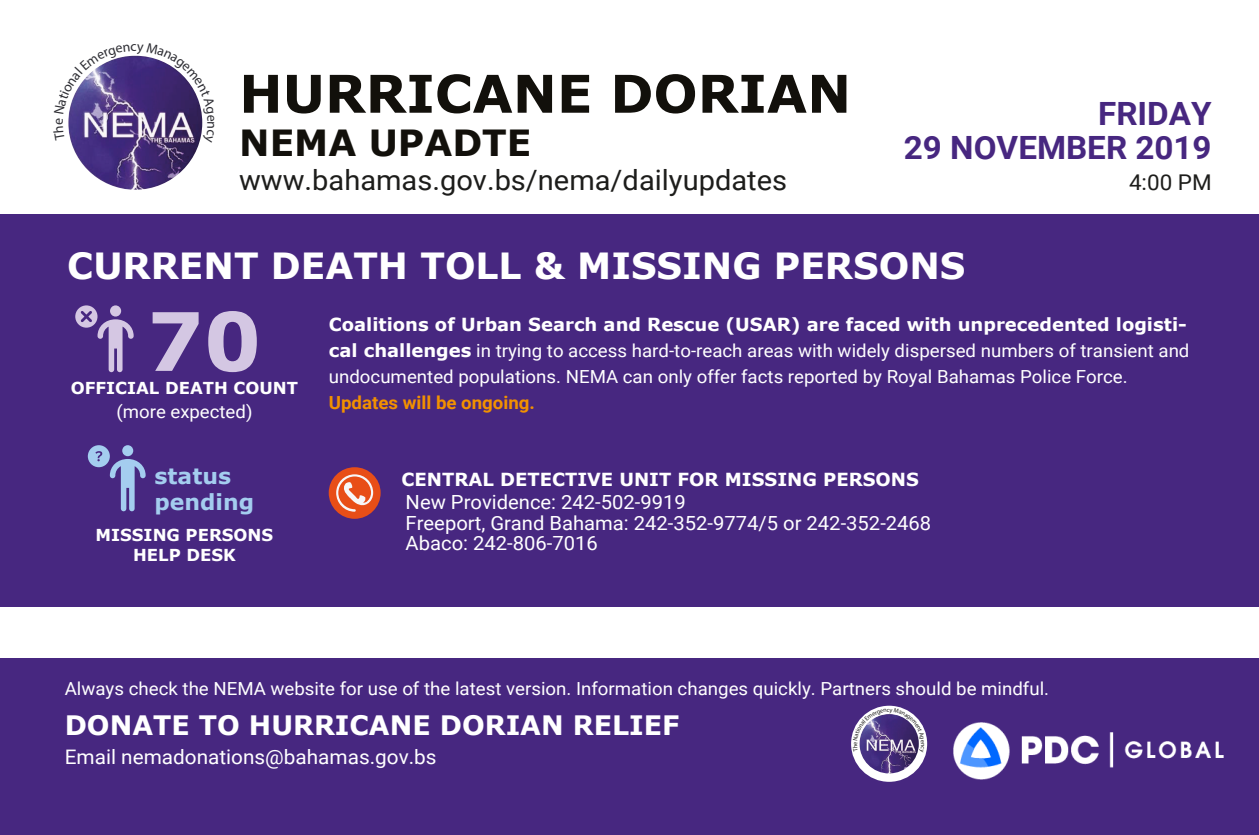
<style>
.page{position:relative;width:1259px;height:835px;background:#fff}
.page>*{position:absolute;margin:0;border:0;box-sizing:border-box;transform-origin:0 0}
.t1{font:700 80.6px "Verdana";color:#d4c7e3}
.t2{font:700 52px "Verdana";color:#12100b}
.t3{font:700 36px "Verdana";color:#fff}
.t4{font:700 36px "Verdana";color:#12100b}
.t5{font:700 32px/34.4px "Roboto";color:#472780;text-align:right;scale:1.04 1}
.t6{font:28px "Roboto";color:#1d1d1b;scale:1.04 1}
.t7{font:700 26.8px "Verdana";color:#fff}
.t8{font:700 22px/26.4px "Verdana";color:#a4cdef}
.t9{font:21.6px "Roboto";color:#1d1d1b;scale:1.04 1}
.t10{font:20px "Roboto";color:#fff;scale:1.04 1}
.t11{font:19.4px/20.4px "Roboto";color:#fff;scale:1.04 1}
.t12{font:18px/26px "Roboto";color:#fff;scale:1.04 1}
.t13{font:700 18px "Verdana";color:#fff}
.t14{font:700 18px "Roboto";color:#f29100;scale:1.04 1}
.t15{font:700 16.4px/19.8px "Verdana";color:#fff;text-align:center}
.s1{font-family:"Verdana";font-weight:700}
</style>
<div class="page">
<div style="left:0;top:214px;width:1258px;height:392px;background:#472780"></div>
<svg style="left:75px;top:305px;width:59px;height:67px"></svg>
<svg style="left:110px;top:459px;width:36px;height:52px"></svg>
<div style="left:122px;top:445px;width:11px;height:11px;background:#a4cdef;border-radius:50%"></div>
<div style="left:88px;top:445px;width:22px;height:22px;background:#a4cdef;border-radius:50%"></div>
<svg style="left:95px;top:451px;width:7px;height:10px"></svg>
<img style="left:68px;top:56px;width:134px;height:134px;border-radius:67px">
<div style="left:328px;top:467px;width:52px;height:51px;background:#e84e17;border-radius:50%"></div>
<svg style="left:336px;top:474px;width:37px;height:37px"></svg>
<div style="left:0;top:658px;width:1258px;height:176px;background:#472780"></div>
<img style="left:953px;top:722px;width:269px;height:56px">
<svg style="left:850px;top:705px;width:76px;height:76px"></svg>
<img style="left:859px;top:713px;width:59px;height:60px;border-radius:30px">
<svg style="left:68px;top:55px;width:135px;height:88px"></svg>
<svg style="left:852px;top:707px;width:72px;height:44px"></svg>
<h2 class="t2" style="left:239px;top:60px;width:613px">HURRICANE DORIAN</h2>
<h3 class="t4" style="left:239px;top:119px;width:294px">NEMA UPADTE</h3>
<h3 class="t6" style="left:239px;top:160px;width:528px">www.bahamas.gov.bs/nema/dailyupdates</h3>
<p class="t9" style="left:1128px;top:167px;width:81px">4:00 PM</p>
<h3 class="t5" style="left:903px;top:95px;width:297px">FRIDAY<br>29 NOVEMBER 2019</h3>
<h3 class="t3" style="left:67px;top:243px;width:899px">CURRENT DEATH TOLL &amp; MISSING PERSONS</h3>
<h1 class="t1" style="left:146px;top:289px;width:116px">70</h1>
<p class="t15" style="left:71px;top:378px;width:229px">OFFICIAL DEATH COUNT</p>
<p class="t12" style="left:116px;top:397px;width:132px">(more expected)</p>
<p class="t8" style="left:154px;top:462px;width:101px">status pending</p>
<p class="t15" style="left:96px;top:525px;width:179px">MISSING PERSONS<br>HELP DESK</p>
<p class="t13" style="left:329px;top:312px;width:859px">Coalitions of Urban Search and Rescue (USAR) are faced with unprecedented logisti-</p>
<p class="t12" style="left:329px;top:337px;width:828px"><span class="s1">cal challenges</span> in trying to access hard-to-reach areas with widely dispersed numbers of transient and undocumented populations. NEMA can only offer facts reported by Royal Bahamas Police Force.</p>
<p class="t14" style="left:329px;top:390px;width:200px">Updates will be ongoing.</p>
<p class="t13" style="left:401px;top:467px;width:518px">CENTRAL DETECTIVE UNIT FOR MISSING PERSONS</p>
<p class="t11" style="left:405px;top:511px;width:507px">Freeport, Grand Bahama: 242-352-9774/5 or 242-352-2468<br>Abaco: 242-806-7016</p>
<p class="t11" style="left:405px;top:491px;width:271px">New Providence: 242-502-9919</p>
<p class="t12" style="left:65px;top:674px;width:947px">Always check the NEMA website for use of the latest version. Information changes quickly. Partners should be mindful.</p>
<h3 class="t7" style="left:65px;top:707px;width:616px">DONATE TO HURRICANE DORIAN RELIEF</h3>
<p class="t10" style="left:65px;top:742px;width:359px">Email nemadonations@bahamas.gov.bs</p>
</div>
